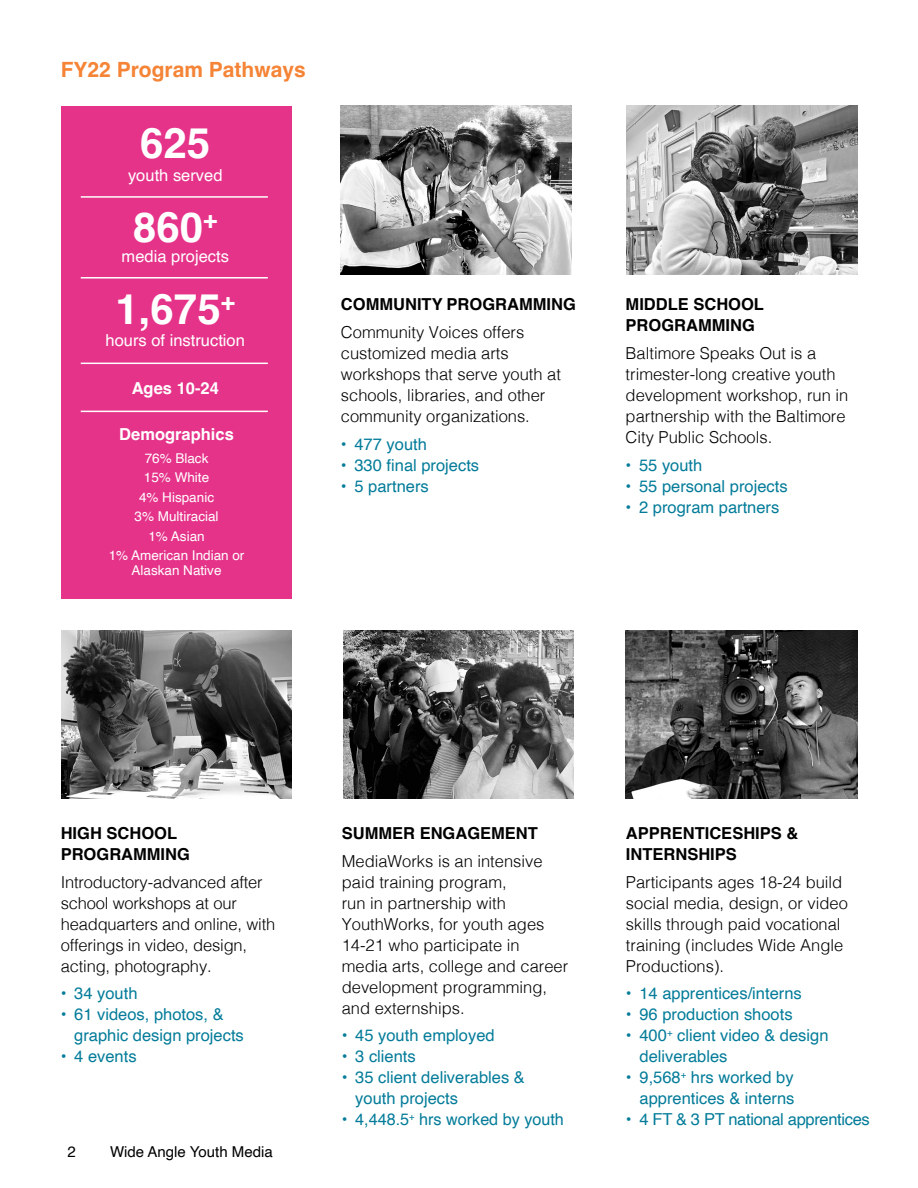
<style>
.page{position:relative;width:918px;height:1188px;background:#fff}
.page>*{position:absolute;margin:0;border:0;box-sizing:border-box;transform-origin:0 0}
.t1{font:700 42px "Helvetica";color:#fff}
.t2{font:700 21px "Helvetica";color:#f58436}
.t3{font:300 16.5px/21px "Helvetica";color:#000}
.t4{font:16.5px/21px "Helvetica";color:#047c99}
.t5{font:700 16.5px/21px "Helvetica";color:#000}
.t6{font:16.5px "Helvetica";color:#fff}
.t7{font:16.5px "Helvetica";letter-spacing:-.02em;color:#047c99}
.t8{font:700 16.5px "Helvetica";color:#fff}
.t9{font:16.5px "Helvetica";color:#037c9a}
.t10{font:700 16.5px "Helvetica";color:#000101}
.t11{font:15px "Helvetica";color:#000}
.t12{font:13.5px/19.5px "Helvetica";color:#fff;text-align:center}
</style>
<div class="page">
<div style="left:62px;top:107px;width:230px;height:492px;background:#e5338a"></div>
<img style="left:341px;top:106px;width:230px;height:169px">
<img style="left:343px;top:630px;width:230px;height:169px">
<img style="left:627px;top:106px;width:230px;height:169px">
<img style="left:62px;top:630px;width:229px;height:169px">
<img style="left:626px;top:630px;width:231px;height:169px">
<hr style="left:81px;top:196px;width:187px;height:2px;background:#fff">
<hr style="left:81px;top:277px;width:187px;height:2px;background:#fff">
<hr style="left:81px;top:363px;width:187px;height:1px;background:#fff">
<hr style="left:81px;top:411px;width:187px;height:1px;background:#fff">
<p class="t2" style="left:61px;top:56px;width:247px">FY22 Program Pathways</p>
<h1 class="t1" style="left:140px;top:118px;width:72px">625</h1>
<p class="t6" style="left:128px;top:162px;width:96px">youth served</p>
<h1 class="t1" style="left:133px;top:202px;width:86px">860<sup>+</sup></h1>
<p class="t6" style="left:122px;top:244px;width:109px">media projects</p>
<h1 class="t1" style="left:116px;top:283px;width:121px">1,675<sup>+</sup></h1>
<p class="t6" style="left:106px;top:328px;width:141px">hours of instruction</p>
<p class="t8" style="left:132px;top:378px;width:89px">Ages 10-24</p>
<p class="t8" style="left:119px;top:424px;width:116px">Demographics</p>
<p class="t12" style="left:109px;top:449px;width:137px">76% Black<br>15% White<br>4% Hispanic<br>3% Multiracial<br>1% Asian<br>1% American Indian or</p>
<p class="t12" style="left:132px;top:561px;width:92px">Alaskan Native</p>
<p class="t5" style="left:341px;top:296px;width:236px">COMMUNITY PROGRAMMING</p>
<p class="t3" style="left:341px;top:321px;width:222px">Community Voices offers customized media arts workshops that serve youth at schools, libraries, and other community organizations.</p>
<p class="t9" style="left:341px;top:431px;width:87px">• 477 youth</p>
<p class="t4" style="left:341px;top:455px;width:140px">• 330 final projects</p>
<p class="t9" style="left:341px;top:473px;width:89px">• 5 partners</p>
<p class="t5" style="left:626px;top:296px;width:140px">MIDDLE SCHOOL</p>
<p class="t10" style="left:626px;top:316px;width:131px">PROGRAMMING</p>
<p class="t3" style="left:626px;top:342px;width:224px">Baltimore Speaks Out is a trimester-long creative youth development workshop, run in partnership with the Baltimore<br>City Public Schools.</p>
<p class="t4" style="left:626px;top:455px;width:78px">• 55 youth</p>
<p class="t4" style="left:626px;top:476px;width:164px">• 55 personal projects</p>
<p class="t4" style="left:626px;top:497px;width:155px">• 2 program partners</p>
<p class="t5" style="left:61px;top:824px;width:131px">HIGH SCHOOL<br>PROGRAMMING</p>
<p class="t3" style="left:61px;top:870px;width:216px">Introductory-advanced after school workshops at our headquarters and online, with offerings in video, design, acting, photography.</p>
<p class="t4" style="left:61px;top:984px;width:78px">• 34 youth</p>
<p class="t4" style="left:74px;top:1005px;width:171px;text-indent:-13px">• 61 videos, photos, &amp; graphic design projects</p>
<p class="t4" style="left:61px;top:1047px;width:77px">• 4 events</p>
<p class="t11" style="left:68px;top:1140px;width:10px">2</p>
<p class="t11" style="left:110px;top:1140px;width:164px">Wide Angle Youth Media</p>
<p class="t5" style="left:342px;top:824px;width:198px">SUMMER ENGAGEMENT</p>
<p class="t3" style="left:342px;top:849px;width:228px">MediaWorks is an intensive paid training program,<br>run in partnership with<br>YouthWorks, for youth ages<br>14-21 who participate in media arts, college and career development programming, and externships.</p>
<p class="t4" style="left:342px;top:1026px;width:154px">• 45 youth employed</p>
<p class="t4" style="left:342px;top:1047px;width:76px">• 3 clients</p>
<p class="t4" style="left:355px;top:1068px;width:171px;text-indent:-13px">• 35 client deliverables &amp; youth projects</p>
<p class="t4" style="left:342px;top:1109px;width:224px">• 4,448.5<sup>+</sup> hrs worked by youth</p>
<p class="t5" style="left:626px;top:824px;width:174px">APPRENTICESHIPS &amp;<br>INTERNSHIPS</p>
<p class="t3" style="left:626px;top:870px;width:223px">Participants ages 18-24 build social media, design, or video skills through paid vocational training (includes Wide Angle<br>Productions).</p>
<p class="t4" style="left:626px;top:983px;width:177px">• 14 apprentices/interns</p>
<p class="t4" style="left:626px;top:1004px;width:168px">• 96 production shoots</p>
<p class="t4" style="left:639px;top:1025px;width:191px;text-indent:-13px">• 400<sup>+</sup> client video &amp; design deliverables</p>
<p class="t4" style="left:626px;top:1067px;width:170px;text-align:right">• 9,568<sup>+</sup> hrs worked by apprentices &amp; interns</p>
<p class="t7" style="left:626px;top:1107px;width:245px">• 4 FT &amp; 3 PT national apprentices</p>
</div>
